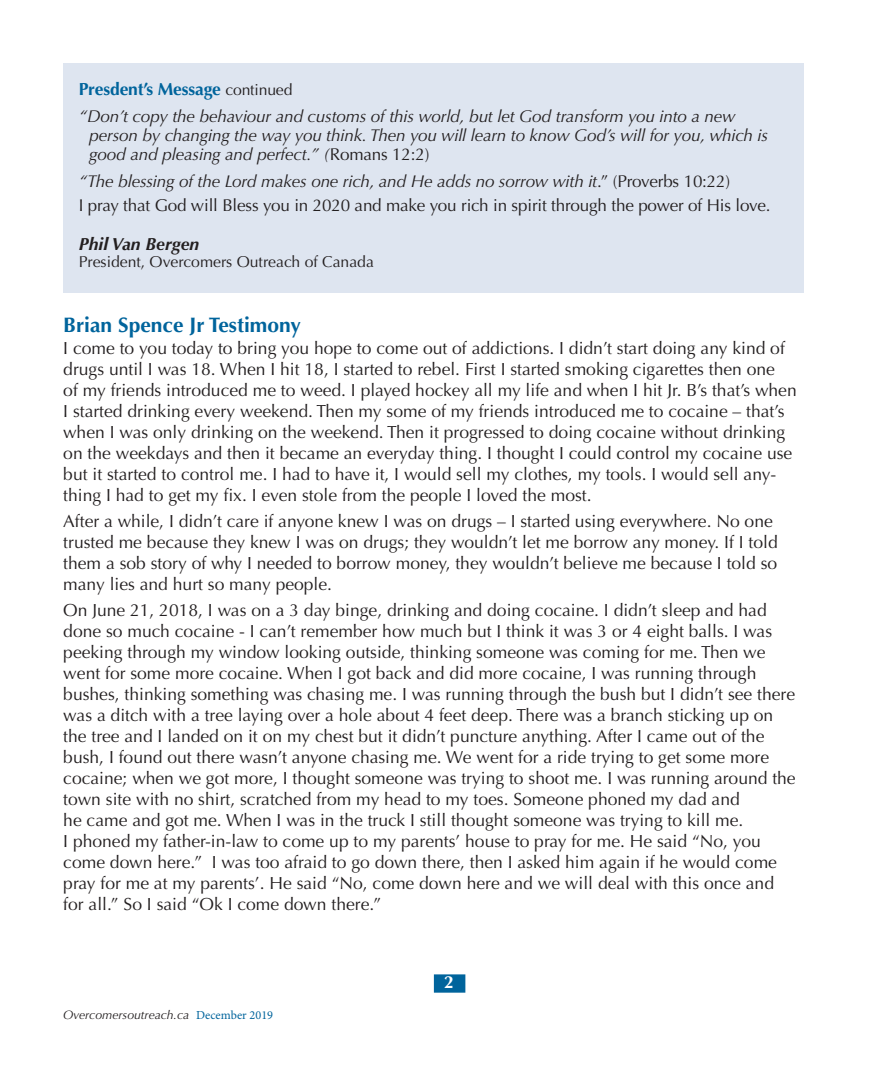
<style>
.page{position:relative;width:882px;height:1071px;background:#fff}
.page>*{position:absolute;margin:0;border:0;box-sizing:border-box;transform-origin:0 0}
.t1{font:700 21px "Optima";color:#00649c}
.t2{font:17.5px/21px "Optima";color:#231f20}
.t3{font:700 17.5px "Optima";letter-spacing:-.01em;color:#00649c}
.t4{font:italic 700 17.5px "Optima";color:#231f20}
.t5{font:700 17.5px "Optima";color:#fff}
.t6{font:italic 17.15px/19.2px "Optima";letter-spacing:-.01em;color:#231f20}
.t7{font:17.15px/24.5px "Optima";letter-spacing:-.01em;color:#231f20}
.t8{font:15.75px "Optima";color:#231f20}
.t9{font:italic 12.25px "Optima";color:#231f20}
.s1{font-weight:400;font-size:15.75px;color:#231f20}
.s2{font-size:17.5px}
.s3{font-style:normal}
.s4{font-style:italic;font-size:17.5px}
.s5{font-style:italic}
.s6{font-family:"Minion Pro";font-style:normal;color:#00649c}
</style>
<div class="page">
<div style="left:434px;top:974px;width:31px;height:19px;background:#00649c;border:2px solid #00649c"></div>
<div style="left:63px;top:63px;width:740px;height:229px;background:#dee5f0"></div>
<p class="t3" style="left:79px;top:79px;width:215px">Presdent’s Message <span class="s1">continued</span></p>
<p class="t6" style="left:89px;top:106px;width:680px;text-indent:-11px"><span class="s2">“</span>Don’t copy the behaviour and customs of this world, but let God transform you into a new person by changing the way you think. Then you will learn to know God’s will for you, which is good and pleasing and perfect.” (<span class="s3">Romans 12:2)</span></p>
<p class="t7" style="left:79px;top:169px;width:693px"><span class="s4">“</span><span class="s5">The blessing of the Lord makes one rich, and He adds no sorrow with it</span>.” (Proverbs 10:22)<br>I pray that God will Bless you in 2020 and make you rich in spirit through the power of His love.</p>
<p class="t4" style="left:79px;top:234px;width:122px">Phil Van Bergen</p>
<p class="t8" style="left:79px;top:253px;width:297px">President, Overcomers Outreach of Canada</p>
<p class="t1" style="left:63px;top:313px;width:239px">Brian Spence Jr Testimony</p>
<p class="t2" style="left:63px;top:338px;width:735px">I come to you today to bring you hope to come out of addictions. I didn’t start doing any kind of drugs until I was 18. When I hit 18, I started to rebel. First I started smoking cigarettes then one<br>of my friends introduced me to weed. I played hockey all my life and when I hit Jr. B’s that’s when I started drinking every weekend. Then my some of my friends introduced me to cocaine – that’s when I was only drinking on the weekend. Then it progressed to doing cocaine without drinking on the weekdays and then it became an everyday thing. I thought I could control my cocaine use but it started to control me. I had to have it, I would sell my clothes, my tools. I would sell any&shy;thing I had to get my fix. I even stole from the people I loved the most.</p>
<p class="t2" style="left:63px;top:511px;width:716px">After a while, I didn’t care if anyone knew I was on drugs – I started using everywhere. No one trusted me because they knew I was on drugs; they wouldn’t let me borrow any money. If I told them a sob story of why I needed to borrow money, they wouldn’t believe me because I told so many lies and hurt so many people.</p>
<p class="t2" style="left:63px;top:600px;width:734px">On June 21, 2018, I was on a 3 day binge, drinking and doing cocaine. I didn’t sleep and had done so much cocaine - I can’t remember how much but I think it was 3 or 4 eight balls. I was peeking through my window looking outside, thinking someone was coming for me. Then we went for some more cocaine. When I got back and did more cocaine, I was running through bushes, thinking something was chasing me. I was running through the bush but I didn’t see there was a ditch with a tree laying over a hole about 4 feet deep. There was a branch sticking up on the tree and I landed on it on my chest but it didn’t puncture anything. After I came out of the bush, I found out there wasn’t anyone chasing me. We went for a ride trying to get some more cocaine; when we got more, I thought someone was trying to shoot me. I was running around the town site with no shirt, scratched from my head to my toes. Someone phoned my dad and<br>he came and got me. When I was in the truck I still thought someone was trying to kill me.<br>I phoned my father-in-law to come up to my parents’ house to pray for me. He said “No, you come down here.” I was too afraid to go down there, then I asked him again if he would come pray for me at my parents’. He said “No, come down here and we will deal with this once and for all.” So I said “Ok I come down there.”</p>
<p class="t9" style="left:63px;top:1008px;width:212px">Overcomersoutreach.ca <span class="s6">December 2019</span></p>
<p class="t5" style="left:444px;top:972px;width:11px">2</p>
</div>
